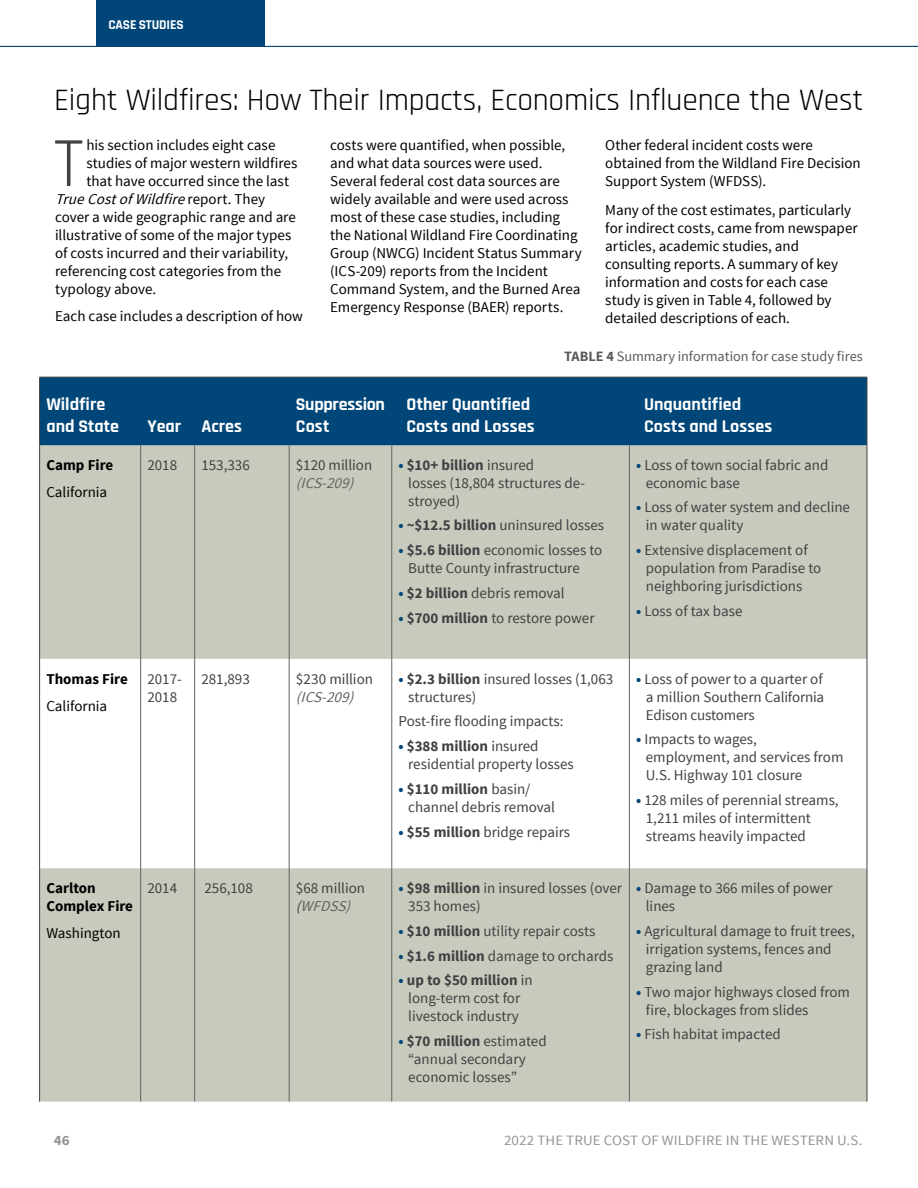
<style>
.page{position:relative;width:918px;height:1188px;background:#fff}
.page>*{position:absolute;margin:0;border:0;box-sizing:border-box;transform-origin:0 0}
.t1{font:70.95px "Rajdhani";color:#414042}
.t2{font:31.5px "Rajdhani";letter-spacing:-.005em;color:#000}
.t3{font:700 18px/21.6px "Rajdhani";color:#fff}
.t4{font:15px/18px "Source Sans Pro";color:#414042}
.t5{font:15px/18px "Source Sans Pro";color:#000}
.t6{font:700 15px/18px "Source Sans Pro";color:#000}
.t7{font:italic 15px "Source Sans Pro";color:#000}
.t8{font:italic 15px "Source Sans Pro";color:#635f61}
.t9{font:14.25px "Source Sans Pro";letter-spacing:.005em;color:#939598;scale:1.05 1}
.t10{font:14.25px "Source Sans Pro";color:#58595b}
.t11{font:700 14.25px "Source Sans Pro";color:#939598;scale:1.05 1}
.t12{font:700 13.5px "Rajdhani";letter-spacing:-.01em;color:#fff}
.s1{font-style:normal}
.s2{font-weight:700}
.s3{font-weight:700;color:#004678}
.s4{font-style:italic}
.s5{font-style:italic;color:#635f61}
</style>
<div class="page">
<div style="left:96px;top:0;width:169px;height:46px;background:#004678"></div>
<hr style="left:0;top:46px;width:918px;height:1px;background:#004678">
<div style="left:40px;top:378px;width:827px;height:68px;background:#004678"></div>
<svg style="left:40px;top:446px;width:827px;height:656px;fill:#c9cabe"></svg>
<hr style="left:39px;top:377px;width:102px;height:1px;background:#414042">
<hr style="left:39px;top:377px;width:1px;height:69px;background:#414042">
<hr style="left:195px;top:377px;width:94px;height:1px;background:#414042">
<hr style="left:289px;top:377px;width:103px;height:1px;background:#414042">
<hr style="left:392px;top:377px;width:237px;height:1px;background:#414042">
<hr style="left:629px;top:377px;width:238px;height:1px;background:#414042">
<hr style="left:867px;top:377px;width:1px;height:69px;background:#414042">
<hr style="left:39px;top:446px;width:1px;height:213px;background:#414042">
<hr style="left:867px;top:446px;width:1px;height:213px;background:#414042">
<hr style="left:39px;top:659px;width:1px;height:209px;background:#414042">
<hr style="left:867px;top:659px;width:1px;height:209px;background:#414042">
<hr style="left:39px;top:868px;width:1px;height:234px;background:#414042">
<hr style="left:867px;top:868px;width:1px;height:234px;background:#414042">
<hr style="left:140px;top:446px;width:1px;height:213px;background:#635f61">
<hr style="left:289px;top:446px;width:1px;height:213px;background:#635f61">
<hr style="left:629px;top:446px;width:1px;height:213px;background:#635f61">
<hr style="left:140px;top:659px;width:1px;height:209px;background:#635f61">
<hr style="left:289px;top:659px;width:1px;height:209px;background:#635f61">
<hr style="left:629px;top:659px;width:1px;height:209px;background:#635f61">
<hr style="left:140px;top:868px;width:1px;height:234px;background:#635f61">
<hr style="left:289px;top:868px;width:1px;height:234px;background:#635f61">
<hr style="left:629px;top:868px;width:1px;height:234px;background:#635f61">
<hr style="left:194px;top:446px;width:1px;height:213px;background:#636466">
<hr style="left:392px;top:446px;width:1px;height:213px;background:#636466">
<hr style="left:194px;top:659px;width:1px;height:209px;background:#636466">
<hr style="left:392px;top:659px;width:1px;height:209px;background:#636466">
<hr style="left:194px;top:868px;width:1px;height:234px;background:#636466">
<hr style="left:392px;top:868px;width:1px;height:234px;background:#636466">
<hr style="left:141px;top:377px;width:54px;height:1px;background:#414042">
<p class="t12" style="left:108px;top:17px;width:77px">CASE STUDIES</p>
<h2 class="t2" style="left:54px;top:82px;width:811px">Eight Wildfires: How Their Impacts, Economics Influence the West</h2>
<h1 class="t1" style="left:54px;top:123px;width:31px">T</h1>
<p class="t5" style="left:86px;top:136px;width:191px">his section includes eight case</p>
<p class="t5" style="left:86px;top:154px;width:213px">studies of major western wildfires</p>
<p class="t5" style="left:86px;top:172px;width:204px">that have occurred since the last</p>
<p class="t7" style="left:55px;top:190px;width:212px">TrueCostofWildfire<span class="s1">r e p o r t . T h e y</span></p>
<p class="t5" style="left:55px;top:208px;width:242px">cover a wide geographic range and are</p>
<p class="t5" style="left:55px;top:226px;width:238px">illustrative of some of the major types</p>
<p class="t5" style="left:55px;top:244px;width:235px">of costs incurred and their variability,</p>
<p class="t5" style="left:55px;top:262px;width:228px">referencing cost categories from the</p>
<p class="t5" style="left:55px;top:280px;width:103px">typology above.</p>
<p class="t5" style="left:55px;top:307px;width:250px">Each case includes a description of how</p>
<p class="t5" style="left:330px;top:136px;width:253px">costs were quantified, when possible, and what data sources were used.<br>Several federal cost data sources are widely available and were used across most of these case studies, including the National Wildland Fire Coordinating Group (NWCG) Incident Status Summary (ICS-209) reports from the Incident Command System, and the Burned Area Emergency Response (BAER) reports.</p>
<p class="t5" style="left:605px;top:136px;width:257px">Other federal incident costs were obtained from the Wildland Fire Decision<br>Support System (WFDSS).</p>
<p class="t5" style="left:605px;top:201px;width:254px">Many of the cost estimates, particularly for indirect costs, came from newspaper articles, academic studies, and consulting reports. A summary of key information and costs for each case study is given in Table 4, followed by detailed descriptions of each.</p>
<p class="t10" style="left:564px;top:348px;width:300px"><span class="s2">TABLE 4</span> Summary information for case study fires</p>
<p class="t3" style="left:46px;top:394px;width:74px">Wildfire and State</p>
<p class="t6" style="left:46px;top:456px;width:68px">Camp Fire</p>
<p class="t5" style="left:46px;top:483px;width:62px">California</p>
<p class="t3" style="left:147px;top:416px;width:96px">Year Acres</p>
<p class="t3" style="left:296px;top:394px;width:91px">Suppression<br>Cost</p>
<p class="t3" style="left:406px;top:394px;width:130px">Other Quantified<br>Costs and Losses</p>
<p class="t3" style="left:644px;top:394px;width:130px">Unquantified<br>Costs and Losses</p>
<p class="t4" style="left:147px;top:456px;width:31px">2018</p>
<p class="t4" style="left:201px;top:456px;width:50px">153,336</p>
<p class="t4" style="left:296px;top:456px;width:78px">$120 million</p>
<p class="t8" style="left:296px;top:473px;width:64px">(ICS-209)</p>
<p class="t4" style="left:408px;top:456px;width:178px;text-indent:-10px"><span class="s3">•</span> <span class="s2">$10+ billion</span> insured<br>losses (18,804 structures de&shy;stroyed)</p>
<p class="t4" style="left:399px;top:517px;width:207px"><span class="s3">•</span> <span class="s2">~$12.5 billion</span> uninsured losses</p>
<p class="t4" style="left:408px;top:541px;width:196px;text-indent:-10px"><span class="s3">•</span> <span class="s2">$5.6 billion</span> economic losses to<br>Butte County infrastructure</p>
<p class="t4" style="left:399px;top:584px;width:168px"><span class="s3">•</span> <span class="s2">$2 billion</span> debris removal</p>
<p class="t4" style="left:399px;top:609px;width:198px"><span class="s3">•</span> <span class="s2">$700 million</span> to restore power</p>
<p class="t4" style="left:646px;top:456px;width:184px;text-indent:-10px"><span class="s3">•</span> Loss of town social fabric and economic base</p>
<p class="t4" style="left:646px;top:499px;width:206px;text-indent:-10px"><span class="s3">•</span> Loss of water system and decline in water quality</p>
<p class="t4" style="left:646px;top:541px;width:177px;text-indent:-10px"><span class="s3">•</span> Extensive displacement of population from Paradise to neighboring jurisdictions</p>
<p class="t4" style="left:636px;top:602px;width:108px"><span class="s3">•</span> Loss of tax base</p>
<p class="t6" style="left:46px;top:670px;width:83px">Thomas Fire</p>
<p class="t5" style="left:46px;top:697px;width:62px">California</p>
<p class="t6" style="left:46px;top:880px;width:88px">Carlton<br>Complex Fire</p>
<p class="t5" style="left:46px;top:924px;width:76px">Washington</p>
<p class="t4" style="left:147px;top:670px;width:36px">2017-<br>2018</p>
<p class="t4" style="left:201px;top:670px;width:50px">281,893</p>
<p class="t4" style="left:296px;top:670px;width:79px">$230 million</p>
<p class="t8" style="left:296px;top:687px;width:64px">(ICS-209)</p>
<p class="t4" style="left:408px;top:670px;width:207px;text-indent:-10px"><span class="s3">•</span> <span class="s2">$2.3 billion</span> insured losses (1,063 structures)</p>
<p class="t4" style="left:399px;top:713px;width:167px">Post-fire flooding impacts:</p>
<p class="t4" style="left:408px;top:737px;width:167px;text-indent:-10px"><span class="s3">•</span> <span class="s2">$388 million</span> insured residential property losses</p>
<p class="t4" style="left:408px;top:780px;width:148px;text-indent:-10px"><span class="s3">•</span> <span class="s2">$110 million</span> basin/ channel debris removal</p>
<p class="t4" style="left:399px;top:823px;width:173px"><span class="s3">•</span> <span class="s2">$55 million</span> bridge repairs</p>
<p class="t4" style="left:646px;top:670px;width:180px;text-align:justify;text-indent:-10px"><span class="s3">•</span> Loss of power to a quarter of a million Southern California Edison customers</p>
<p class="t4" style="left:646px;top:731px;width:199px;text-indent:-10px"><span class="s3">•</span> Impacts to wages, employment, and services from<br>U.S. Highway 101 closure</p>
<p class="t4" style="left:646px;top:791px;width:194px;text-indent:-10px"><span class="s3">•</span> 128 miles of perennial streams,<br>1,211 miles of intermittent streams heavily impacted</p>
<p class="t4" style="left:147px;top:879px;width:31px">2014</p>
<p class="t4" style="left:204px;top:879px;width:50px">256,108</p>
<p class="t4" style="left:296px;top:879px;width:71px">$68 million <span class="s4">(</span><span class="s5">WFDSS)</span></p>
<p class="t4" style="left:408px;top:879px;width:215px;text-indent:-10px"><span class="s3">•</span> <span class="s2">$98 million</span> in insured losses (over<br>353 homes)</p>
<p class="t4" style="left:399px;top:922px;width:198px"><span class="s3">•</span> <span class="s2">$10 million</span> utility repair costs</p>
<p class="t4" style="left:399px;top:947px;width:216px"><span class="s3">•</span> <span class="s2">$1.6 million</span> damage to orchards</p>
<p class="t4" style="left:399px;top:972px;width:136px;text-align:center"><span class="s3">•</span> <span class="s2">up to $50 million</span> in long-term cost for livestock industry</p>
<p class="t4" style="left:408px;top:1032px;width:140px;text-indent:-10px"><span class="s3">•</span> <span class="s2">$70 million</span> estimated “annual secondary economic losses”</p>
<p class="t4" style="left:646px;top:879px;width:188px;text-indent:-10px"><span class="s3">•</span> Damage to 366 miles of power lines</p>
<p class="t4" style="left:646px;top:922px;width:211px;text-indent:-10px"><span class="s3">•</span> Agricultural damage to fruit trees, irrigation systems, fences and grazing land</p>
<p class="t4" style="left:646px;top:983px;width:206px;text-indent:-10px"><span class="s3">•</span> Two major highways closed from fire, blockages from slides</p>
<p class="t4" style="left:636px;top:1026px;width:146px"><span class="s3">•</span> Fish habitat impacted</p>
<p class="t11" style="left:54px;top:1131px;width:17px">46</p>
<p class="t9" style="left:504px;top:1131px;width:343px">2022 THE TRUE COST OF WILDFIRE IN THE WESTERN U.S.</p>
</div>
